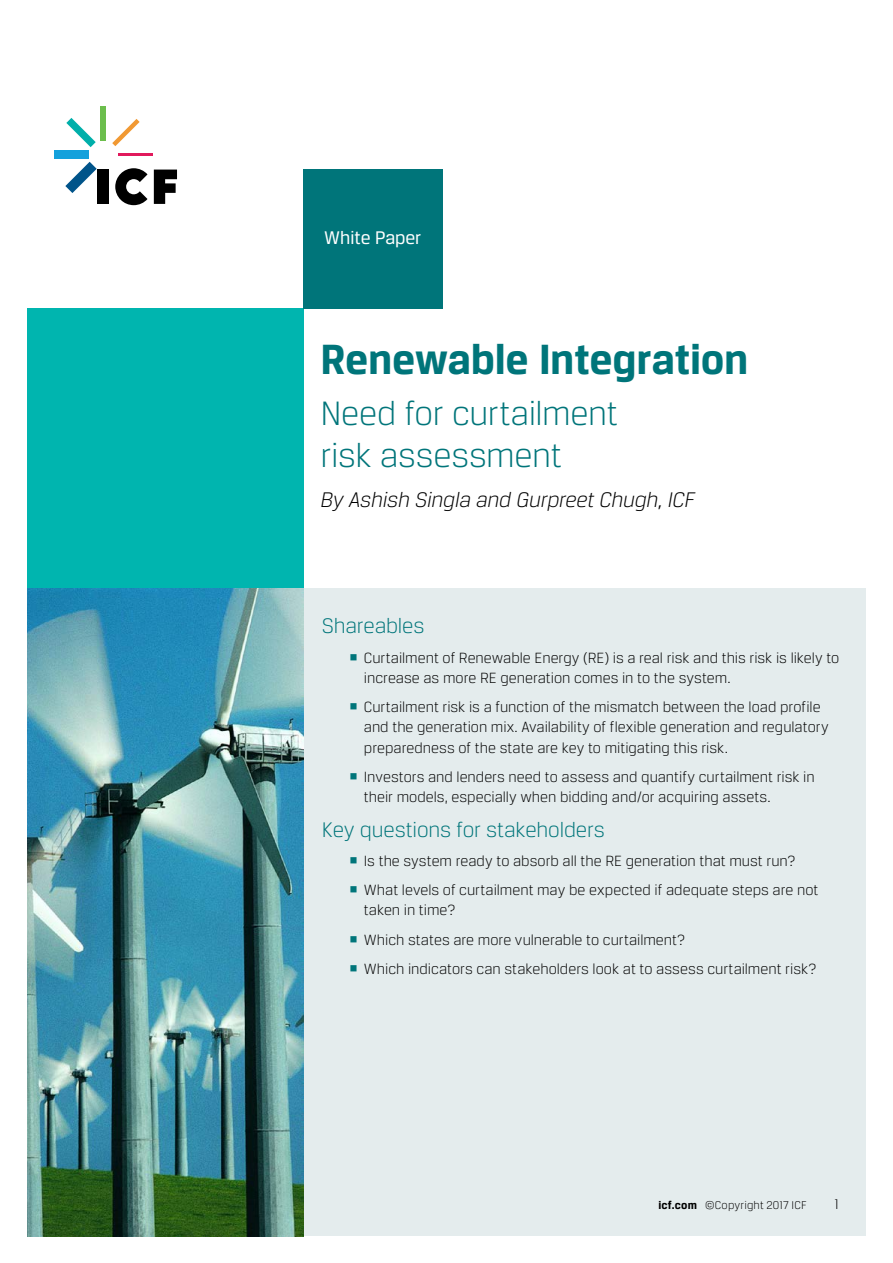
<style>
.page{position:relative;width:893px;height:1263px;background:#fff}
.page>*{position:absolute;margin:0;border:0;box-sizing:border-box;transform-origin:0 0}
.t1{font:700 45px "Breuer Text";letter-spacing:-.005em;color:#00757a}
.t2{font:300 36px/42px "Breuer Text";letter-spacing:-.01em;color:#00757a}
.t3{font:300 22.5px "Breuer Text";letter-spacing:-.005em;color:#00757a}
.t4{font:italic 300 22.5px "Breuer Text";letter-spacing:-.01em;color:#000}
.t5{font:19.5px "Breuer Text";letter-spacing:-.005em;color:#fff}
.t6{font:300 15.75px/20.2px "Breuer Text";color:#000}
.t7{font:300 15px "Breuer Text";color:#000}
.t8{font:300 12px "Breuer Text";letter-spacing:.01em;color:#000}
.s1{color:#00757a}
.s2{font-weight:700}
</style>
<div class="page">
<div style="left:303px;top:588px;width:563px;height:648px;background:#e4eced"></div>
<div style="left:27px;top:309px;width:276px;height:279px;background:#00b5af"></div>
<div style="left:303px;top:169px;width:140px;height:140px;background:#00757a"></div>
<img style="left:27px;top:588px;width:276px;height:648px">
<svg style="left:154px;top:170px;width:23px;height:34px"></svg>
<div style="left:98px;top:170px;width:11px;height:34px;background:#000"></div>
<svg style="left:65px;top:162px;width:32px;height:31px"></svg>
<div style="left:55px;top:151px;width:34px;height:8px;background:#14a1dc"></div>
<svg style="left:66px;top:118px;width:30px;height:29px"></svg>
<div style="left:101px;top:106px;width:5px;height:34px;background:#6cbe4d"></div>
<svg style="left:112px;top:119px;width:28px;height:27px"></svg>
<hr style="left:118px;top:153px;width:34px;height:3px;background:#e1195c">
<svg style="left:115px;top:168px;width:33px;height:37px"></svg>
<p class="t5" style="left:324px;top:227px;width:99px">White Paper</p>
<h1 class="t1" style="left:320px;top:333px;width:429px">Renewable Integration</h1>
<h2 class="t2" style="left:320px;top:391px;width:299px">Need for curtailment risk assessment</h2>
<h3 class="t4" style="left:320px;top:488px;width:376px">By Ashish Singla and Gurpreet Chugh, ICF</h3>
<h3 class="t3" style="left:322px;top:614px;width:104px">Shareables</h3>
<p class="t6" style="left:364px;top:647px;width:477px;text-indent:-15px"><span class="s1">▪</span> Curtailment of Renewable Energy (RE) is a real risk and this risk is likely to increase as more RE generation comes in to the system.</p>
<p class="t6" style="left:364px;top:696px;width:466px;text-indent:-15px"><span class="s1">▪</span> Curtailment risk is a function of the mismatch between the load profile and the generation mix. Availability of flexible generation and regulatory preparedness of the state are key to mitigating this risk.</p>
<p class="t6" style="left:364px;top:766px;width:452px;text-indent:-15px"><span class="s1">▪</span> Investors and lenders need to assess and quantify curtailment risk in their models, especially when bidding and/or acquiring assets.</p>
<h3 class="t3" style="left:322px;top:817px;width:284px">Key questions for stakeholders</h3>
<p class="t6" style="left:349px;top:850px;width:448px"><span class="s1">▪</span> Is the system ready to absorb all the RE generation that must run?</p>
<p class="t6" style="left:364px;top:879px;width:456px;text-indent:-15px"><span class="s1">▪</span> What levels of curtailment may be expected if adequate steps are not taken in time?</p>
<p class="t6" style="left:349px;top:929px;width:338px"><span class="s1">▪</span> Which states are more vulnerable to curtailment?</p>
<p class="t6" style="left:349px;top:958px;width:469px"><span class="s1">▪</span> Which indicators can stakeholders look at to assess curtailment risk?</p>
<p class="t8" style="left:658px;top:1198px;width:150px"><span class="s2">icf.com</span> ©Copyright 2017 ICF</p>
<p class="t7" style="left:834px;top:1196px;width:6px">1</p>
</div>
